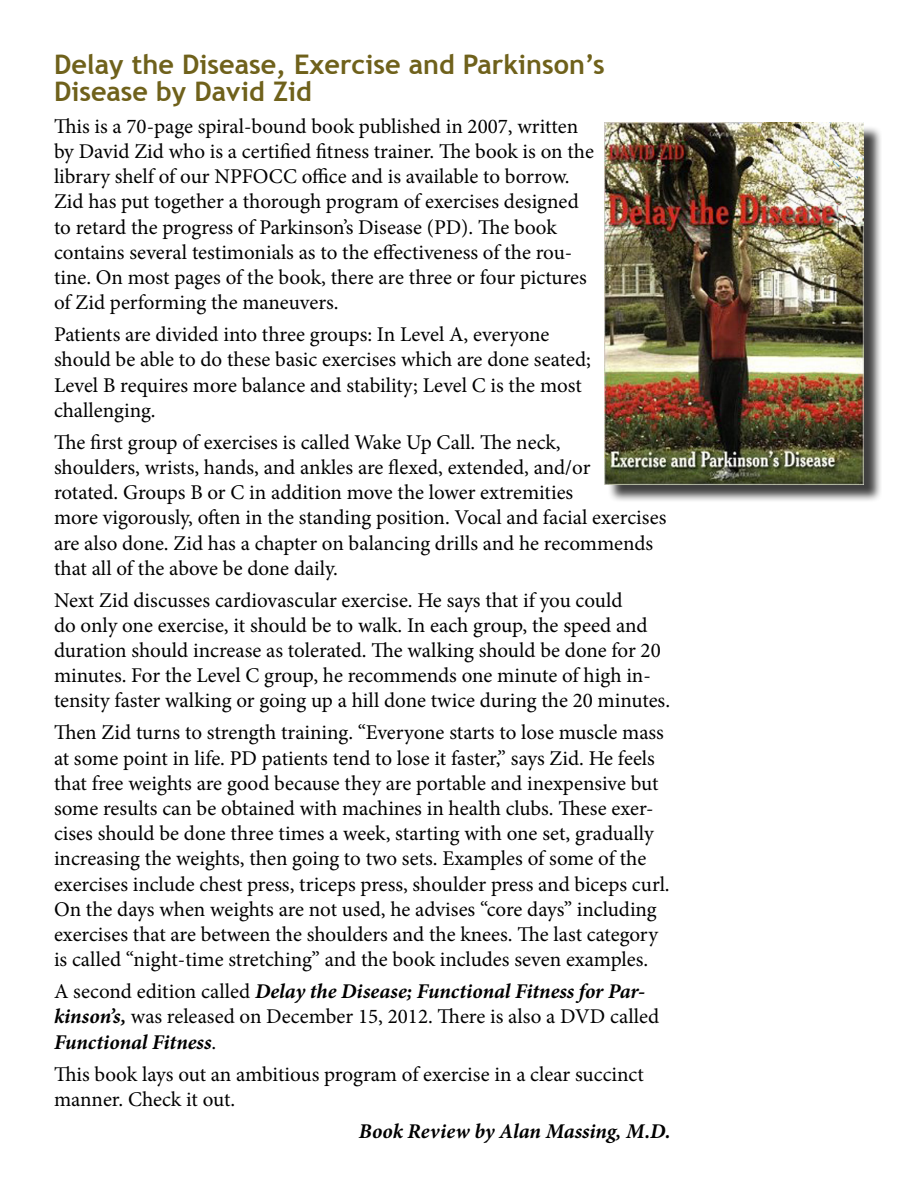
<style>
.page{position:relative;width:918px;height:1188px;background:#fff}
.page>*{position:absolute;margin:0;border:0;box-sizing:border-box;transform-origin:0 0}
.t1{font:700 27px/27px "Trebuchet MS";color:#6f611b}
.t2{font:21px/25.2px "Minion Pro";color:#000}
.t3{font:italic 700 21px "Minion Pro";color:#000}
.s1{font-weight:700;font-style:italic}
</style>
<div class="page">
<div style="left:607px;top:125px;width:275px;height:378px;background:#000;opacity:.75"></div>
<img style="left:605px;top:123px;width:259px;height:362px">
<p class="t1" style="left:54px;top:51px;width:552px">Delay the Disease, Exercise and Parkinson’s<br>Disease by David Zid</p>
<p class="t2" style="left:54px;top:114px;width:541px">This is a 70-page spiral-bound book published in 2007, written by David Zid who is a certified fitness trainer. The book is on the library shelf of our NPFOCC office and is available to borrow.<br>Zid has put together a thorough program of exercises designed to retard the progress of Parkinson’s Disease (PD). The book contains several testimonials as to the effectiveness of the rou&shy;tine. On most pages of the book, there are three or four pictures of Zid performing the maneuvers.</p>
<p class="t2" style="left:54px;top:322px;width:538px">Patients are divided into three groups: In Level A, everyone should be able to do these basic exercises which are done seated; Level B requires more balance and stability; Level C is the most challenging.</p>
<p class="t2" style="left:54px;top:430px;width:614px">The first group of exercises is called Wake Up Call. The neck,<br>shoulders, wrists, hands, and ankles are flexed, extended, and/or<br>rotated. Groups B or C in addition move the lower extremities<br>more vigorously, often in the standing position. Vocal and facial exercises are also done. Zid has a chapter on balancing drills and he recommends that all of the above be done daily.</p>
<p class="t2" style="left:54px;top:587px;width:618px">Next Zid discusses cardiovascular exercise. He says that if you could<br>do only one exercise, it should be to walk. In each group, the speed and duration should increase as tolerated. The walking should be done for 20 minutes. For the Level C group, he recommends one minute of high in&shy;tensity faster walking or going up a hill done twice during the 20 minutes.</p>
<p class="t2" style="left:54px;top:720px;width:617px">Then Zid turns to strength training. “Everyone starts to lose muscle mass at some point in life. PD patients tend to lose it faster,” says Zid. He feels that free weights are good because they are portable and inexpensive but some results can be obtained with machines in health clubs. These exer&shy;cises should be done three times a week, starting with one set, gradually increasing the weights, then going to two sets. Examples of some of the exercises include chest press, triceps press, shoulder press and biceps curl.<br>On the days when weights are not used, he advises “core days” including exercises that are between the shoulders and the knees. The last category is called “night-time stretching” and the book includes seven examples.</p>
<p class="t2" style="left:54px;top:979px;width:607px">A second edition called <span class="s1">Delay the Disease; Functional Fitness for Par&shy;kinson’s,</span> was released on December 15, 2012. There is also a DVD called<br><span class="s1">Functional Fitness</span>.</p>
<p class="t2" style="left:54px;top:1061px;width:592px">This book lays out an ambitious program of exercise in a clear succinct manner. Check it out.</p>
<p class="t3" style="left:359px;top:1116px;width:313px">Book Review by Alan Massing, M.D.</p>
</div>
